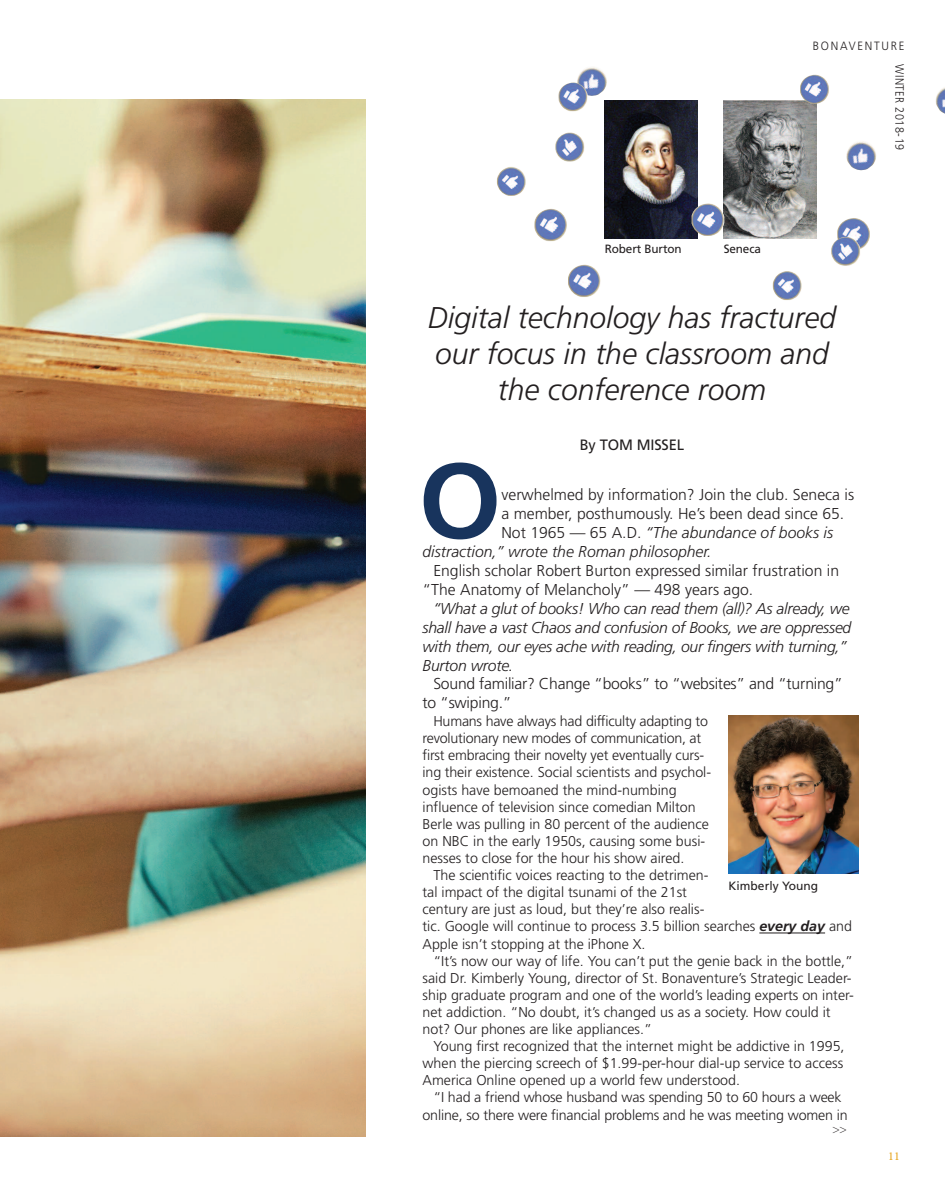
<style>
.page{position:relative;width:945px;height:1202px;background:#fff}
.page>*{position:absolute;margin:0;border:0;box-sizing:border-box;transform-origin:0 0}
.t1{font:700 106.5px "Frutiger";color:#18345d}
.t2{font:italic 300 30px/36px "Frutiger";color:#231f20;text-align:center}
.t3{font:italic 300 15.75px/18.9px "Frutiger";letter-spacing:-.015em;color:#231f20}
.t4{font:300 15.75px/18.9px "Frutiger";color:#231f20}
.t5{font:15px "Frutiger";letter-spacing:-.01em;color:#231f20}
.t6{font:300 14.25px/17.1px "Frutiger";color:#231f20}
.t7{font:12px "Frutiger";letter-spacing:-.01em;color:#231f20}
.t8{font:300 12px "Frutiger";letter-spacing:.05em;color:#231f20;scale:.9 1}
.t9{font:300 12px "Frutiger";letter-spacing:.155em;color:#231f20;scale:.94 1}
.t10{font:12px "Minion Pro";color:#e6a218}
.t11{font:100 12px "Helvetica Neue";color:#231f20}
.s1{font-style:normal}
.s2{font-weight:700;font-style:italic}
</style>
<div class="page">
<img style="left:935px;top:87px;width:10px;height:27px">
<img style="left:577px;top:67px;width:30px;height:29px">
<hr style="left:759px;top:932px;width:66px;height:1px;background:#231f20">
<img style="left:0;top:99px;width:365px;height:1037px">
<img style="left:605px;top:100px;width:92px;height:138px">
<img style="left:724px;top:100px;width:92px;height:138px">
<img style="left:534px;top:209px;width:33px;height:32px">
<img style="left:558px;top:82px;width:30px;height:29px">
<img style="left:497px;top:132px;width:87px;height:64px">
<img style="left:729px;top:715px;width:129px;height:159px">
<img style="left:568px;top:265px;width:33px;height:32px">
<img style="left:692px;top:203px;width:32px;height:33px">
<img style="left:837px;top:218px;width:33px;height:31px">
<img style="left:846px;top:141px;width:30px;height:30px">
<img style="left:800px;top:75px;width:29px;height:29px">
<img style="left:773px;top:237px;width:87px;height:63px">
<p class="t9" style="left:813px;top:40px;width:99px">BONAVENTURE</p>
<p class="t8" style="left:904px;top:64px;width:97px;rotate:90deg">WINTER 2018-19</p>
<p class="t7" style="left:605px;top:244px;width:78px">Robert Burton</p>
<p class="t7" style="left:724px;top:244px;width:39px">Seneca</p>
<h2 class="t2" style="left:428px;top:302px;width:410px">Digital technology has fractured our focus in the classroom and the conference room</h2>
<p class="t5" style="left:580px;top:438px;width:106px">By TOM MISSEL</p>
<h1 class="t1" style="left:419px;top:458px;width:84px">O</h1>
<p class="t4" style="left:501px;top:486px;width:354px">verwhelmed by information? Join the club. Seneca is</p>
<p class="t4" style="left:501px;top:505px;width:344px">a member, posthumously. He’s been dead since 65.</p>
<p class="t3" style="left:501px;top:524px;width:333px"><span class="s1">Not 1965 — 65 A.D.</span> “The abundance of books is</p>
<p class="t3" style="left:423px;top:543px;width:291px">distraction,” wrote the Roman philosopher.</p>
<p class="t4" style="left:423px;top:562px;width:418px;text-indent:11px">English scholar Robert Burton expressed similar frustration in “The Anatomy of Melancholy” — 498 years ago.</p>
<p class="t3" style="left:423px;top:600px;width:430px;text-indent:11px">“What a glut of books! Who can read them (all)? As already, we shall have a vast Chaos and confusion of Books, we are oppressed with them, our eyes ache with reading, our fingers with turning,” Burton wrote.</p>
<p class="t4" style="left:423px;top:675px;width:422px;text-indent:11px">Sound familiar? Change “books” to “websites” and “turning” to “swiping.”</p>
<p class="t6" style="left:423px;top:713px;width:290px;text-indent:11px">Humans have always had difficulty adapting to revolutionary new modes of communication, at first embracing their novelty yet eventually curs&shy;ing their existence. Social scientists and psychol&shy;ogists have bemoaned the mind-numbing influence of television since comedian Milton Berle was pulling in 80 percent of the audience on NBC in the early 1950s, causing some busi&shy;nesses to close for the hour his show aired.</p>
<p class="t6" style="left:423px;top:867px;width:431px;text-indent:11px">The scientific voices reacting to the detrimen-<br>tal impact of the digital tsunami of the 21st<br>century are just as loud, but they’re also realis-<br>tic. Google will continue to process 3.5 billion searches <span class="s2">every day</span> and Apple isn’t stopping at the iPhone X.</p>
<p class="t6" style="left:423px;top:953px;width:433px;text-indent:11px">“It’s now our way of life. You can’t put the genie back in the bottle,” said Dr. Kimberly Young, director of St. Bonaventure’s Strategic Leader&shy;ship graduate program and one of the world’s leading experts on inter&shy;net addiction. “No doubt, it’s changed us as a society. How could it not? Our phones are like appliances.”</p>
<p class="t6" style="left:423px;top:1038px;width:424px;text-align:justify;text-indent:11px">Young first recognized that the internet might be addictive in 1995, when the piercing screech of $1.99-per-hour dial-up service to access America Online opened up a world few understood.</p>
<p class="t6" style="left:423px;top:1090px;width:427px;text-align:center">“I had a friend whose husband was spending 50 to 60 hours a week online, so there were financial problems and he was meeting women in</p>
<p class="t7" style="left:729px;top:881px;width:91px">Kimberly Young</p>
<p class="t11" style="left:832px;top:1121px;width:16px">&gt;&gt;</p>
<p class="t10" style="left:888px;top:1151px;width:13px">11</p>
</div>
